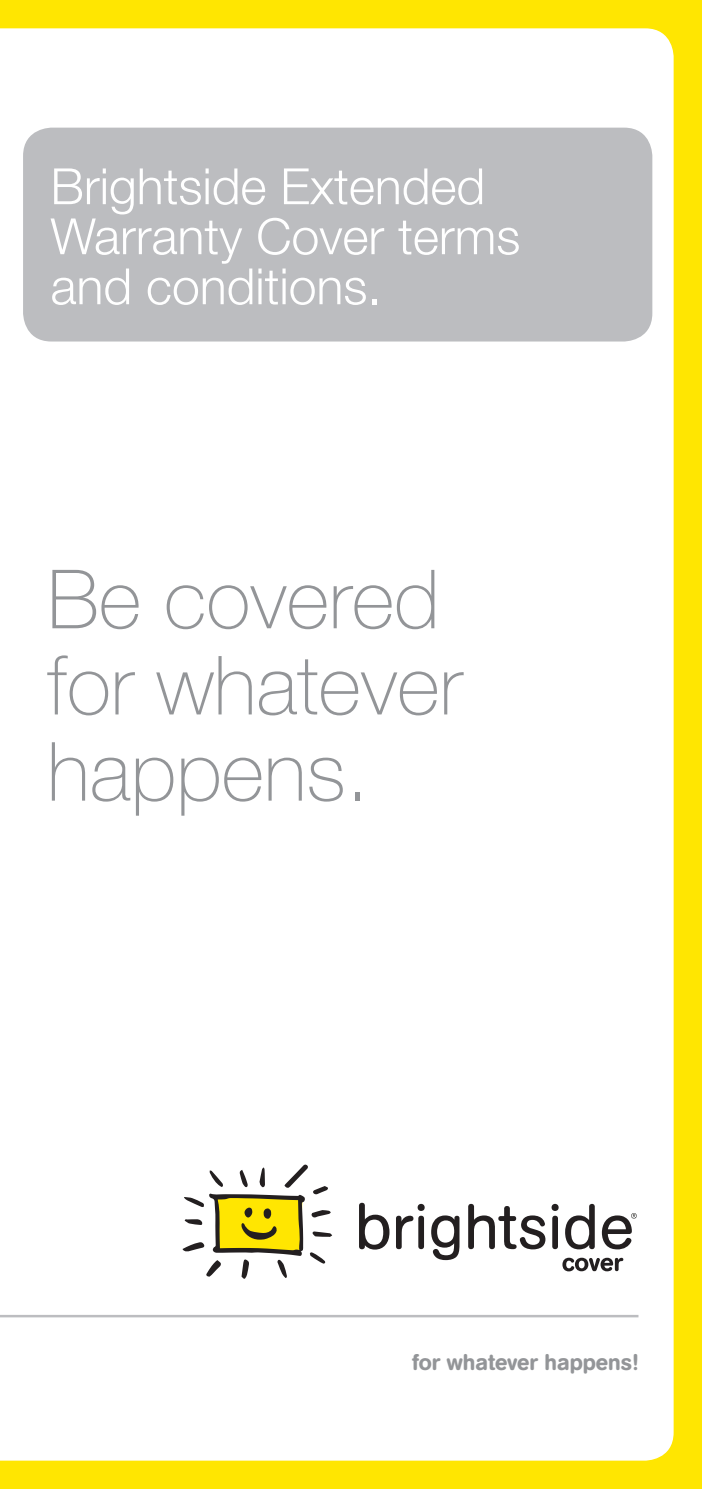
<style>
.page{position:relative;width:702px;height:1489px;background:#fff}
.page>*{position:absolute;margin:0;border:0;box-sizing:border-box;transform-origin:0 0}
.t1{font:100 81.75px/86.2px "Helvetica Neue LT";color:#939598}
.t2{font:300 50px/50px "Helvetica Neue LT";color:#fff}
.t3{font:500 22.5px "AG Book Rounded";color:#939598}
</style>
<div class="page">
<div style="left:0;top:0;width:702px;height:1488px;background:#ffe601"></div>
<div style="left:0;top:28px;width:673px;height:1432px;background:#fff"></div>
<div style="left:23px;top:128px;width:629px;height:213px;background:#bcbdc0;border-radius:28px"></div>
<hr style="left:0;top:1314px;width:638px;height:3px;background:#bcbdc0">
<svg style="left:359px;top:1202px;width:30px;height:47px"></svg>
<svg style="left:396px;top:1203px;width:28px;height:45px"></svg>
<svg style="left:431px;top:1215px;width:28px;height:44px"></svg>
<svg style="left:468px;top:1203px;width:77px;height:46px;background:#afaeae"></svg>
<svg style="left:551px;top:1203px;width:7px;height:45px"></svg>
<svg style="left:565px;top:1203px;width:29px;height:46px"></svg>
<svg style="left:182px;top:1164px;width:150px;height:114px"></svg>
<div style="left:244px;top:1207px;width:8px;height:10px;background:#231f20;border-radius:50%"></div>
<svg style="left:562px;top:1257px;width:61px;height:14px"></svg>
<svg style="left:602px;top:1212px;width:34px;height:37px"></svg>
<p class="t2" style="left:51px;top:160px;width:471px">Brightside Extended<br>Warranty Cover terms and conditions.</p>
<h1 class="t1" style="left:47px;top:556px;width:416px">Be covered for whatever happens.</h1>
<p class="t3" style="left:412px;top:1348px;width:227px">for whatever happens!</p>
</div>
